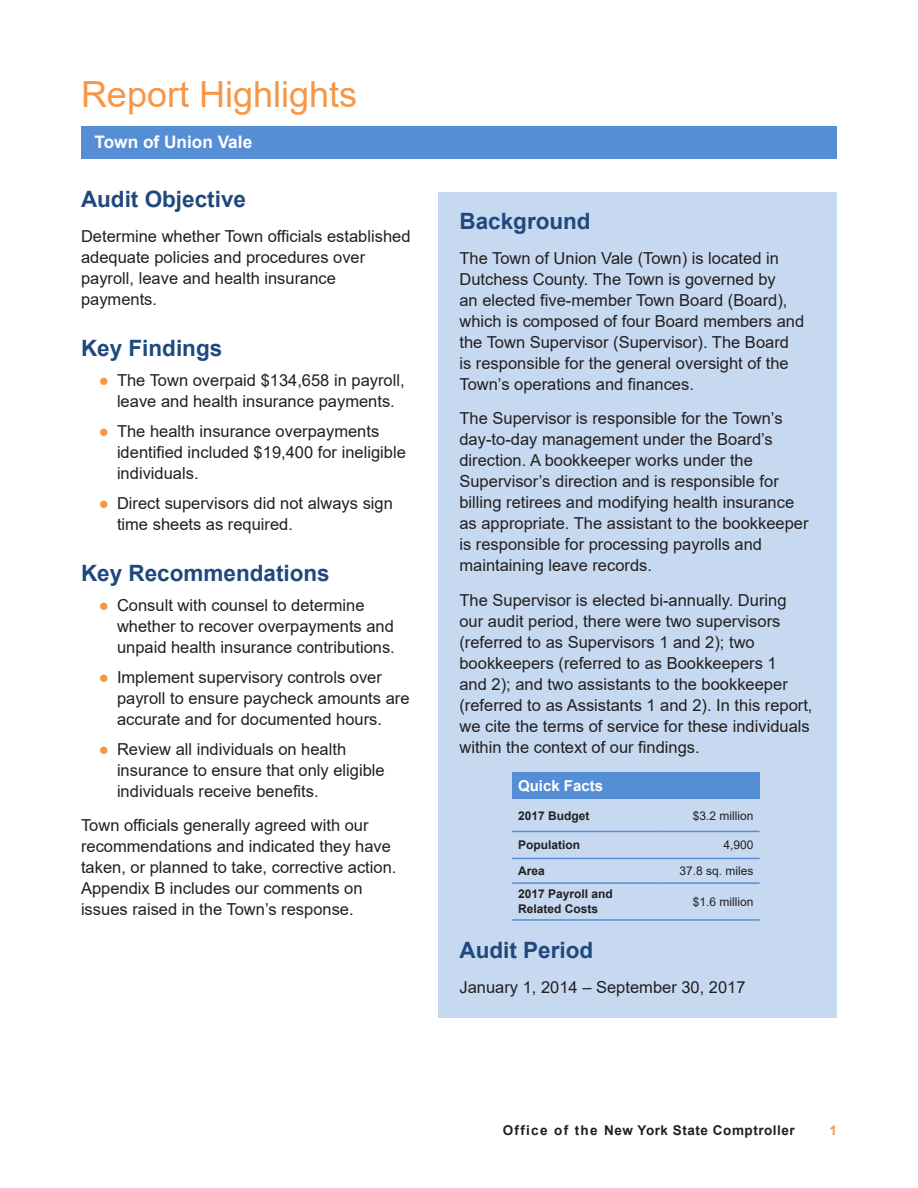
<style>
.page{position:relative;width:918px;height:1188px;background:#fff}
.page>*{position:absolute;margin:0;border:0;box-sizing:border-box;transform-origin:0 0}
.Section_Heads{font:36px "Arial";color:#f79646}
._2_Subheads{font:700 22.5px "Arial";color:#1f497d}
.t1{font:700 17.25px "Arial";color:#fff}
.Body_Text{font:16.5px/21px "Arial";color:#231f20}
.Footnotes{font:700 15px "Arial";color:#fff}
.t2{font:700 13.5px "Arial";letter-spacing:.04em;color:#231f20}
.t3{font:700 13.5px "Arial";color:#f79646}
.Footnotes-2{font:700 12px/15px "Arial";color:#231f20}
.Footnotes-3{font:12px "Arial";color:#231f20}
.s1{color:#f79646}
</style>
<div class="page">
<hr style="left:81px;top:126px;width:756px;height:3px;background:#558ed5">
<div style="left:438px;top:192px;width:399px;height:825px;background:#c6d9f1"></div>
<div style="left:81px;top:128px;width:756px;height:31px;background:#558ed5"></div>
<div style="left:512px;top:772px;width:248px;height:27px;background:#558ed5"></div>
<hr style="left:512px;top:831px;width:150px;height:1px;background:#558ed5">
<hr style="left:662px;top:831px;width:98px;height:1px;background:#558ed5">
<hr style="left:512px;top:858px;width:150px;height:1px;background:#558ed5">
<hr style="left:662px;top:858px;width:98px;height:1px;background:#558ed5">
<hr style="left:512px;top:882px;width:150px;height:2px;background:#558ed5">
<hr style="left:662px;top:882px;width:98px;height:2px;background:#558ed5">
<hr style="left:512px;top:919px;width:150px;height:2px;background:#558ed5">
<hr style="left:662px;top:919px;width:98px;height:2px;background:#558ed5">
<p class="Section_Heads" style="left:81px;top:70px;width:278px">Report Highlights</p>
<p class="t1" style="left:94px;top:129px;width:159px">Town of Union Vale</p>
<p class="_2_Subheads" style="left:81px;top:184px;width:167px">Audit Objective</p>
<p class="Body_Text" style="left:81px;top:226px;width:331px">Determine whether Town officials established adequate policies and procedures over payroll, leave and health insurance payments.</p>
<p class="_2_Subheads" style="left:81px;top:332px;width:143px">Key Findings</p>
<p class="Body_Text" style="left:99px;top:370px;width:307px;text-align:center"><span class="s1">●</span> The Town overpaid $134,658 in payroll, leave and health insurance payments.</p>
<p class="Body_Text" style="left:117px;top:421px;width:290px;text-indent:-18px"><span class="s1">●</span> The health insurance overpayments identified included $19,400 for ineligible individuals.</p>
<p class="Body_Text" style="left:117px;top:493px;width:277px;text-indent:-18px"><span class="s1">●</span> Direct supervisors did not always sign time sheets as required.</p>
<p class="_2_Subheads" style="left:81px;top:557px;width:250px">Key Recommendations</p>
<p class="Body_Text" style="left:117px;top:595px;width:279px;text-indent:-18px"><span class="s1">●</span> Consult with counsel to determine whether to recover overpayments and unpaid health insurance contributions.</p>
<p class="Body_Text" style="left:117px;top:667px;width:294px;text-indent:-18px"><span class="s1">●</span> Implement supervisory controls over payroll to ensure paycheck amounts are accurate and for documented hours.</p>
<p class="Body_Text" style="left:117px;top:739px;width:269px;text-indent:-18px"><span class="s1">●</span> Review all individuals on health insurance to ensure that only eligible individuals receive benefits.</p>
<p class="Body_Text" style="left:81px;top:815px;width:314px">Town officials generally agreed with our recommendations and indicated they have taken, or planned to take, corrective action.<br>Appendix B includes our comments on issues raised in the Town’s response.</p>
<p class="_2_Subheads" style="left:459px;top:206px;width:133px">Background</p>
<p class="Body_Text" style="left:459px;top:247px;width:346px">The Town of Union Vale (Town) is located in Dutchess County. The Town is governed by<br>an elected five-member Town Board (Board), which is composed of four Board members and the Town Supervisor (Supervisor). The Board is responsible for the general oversight of the Town’s operations and finances.</p>
<p class="Body_Text" style="left:459px;top:408px;width:351px">The Supervisor is responsible for the Town’s day-to-day management under the Board’s direction. A bookkeeper works under the Supervisor’s direction and is responsible for billing retirees and modifying health insurance as appropriate. The assistant to the bookkeeper is responsible for processing payrolls and maintaining leave records.</p>
<p class="Body_Text" style="left:459px;top:589px;width:355px">The Supervisor is elected bi-annually. During our audit period, there were two supervisors (referred to as Supervisors 1 and 2); two bookkeepers (referred to as Bookkeepers 1<br>and 2); and two assistants to the bookkeeper (referred to as Assistants 1 and 2). In this report, we cite the terms of service for these individuals within the context of our findings.</p>
<p class="Footnotes" style="left:518px;top:775px;width:87px">Quick Facts</p>
<p class="Footnotes-2" style="left:518px;top:808px;width:73px">2017 Budget</p>
<p class="Footnotes-3" style="left:693px;top:807px;width:62px">$3.2 million</p>
<p class="Footnotes-2" style="left:518px;top:838px;width:64px">Population</p>
<p class="Footnotes-3" style="left:724px;top:837px;width:32px">4,900</p>
<p class="Footnotes-2" style="left:518px;top:864px;width:28px">Area</p>
<p class="Footnotes-3" style="left:680px;top:863px;width:76px">37.8 sq. miles</p>
<p class="Footnotes-2" style="left:518px;top:887px;width:96px">2017 Payroll and<br>Related Costs</p>
<p class="Footnotes-3" style="left:693px;top:893px;width:62px">$1.6 million</p>
<p class="_2_Subheads" style="left:459px;top:935px;width:135px">Audit Period</p>
<p class="Body_Text" style="left:459px;top:976px;width:288px">January 1, 2014 – September 30, 2017</p>
<p class="t2" style="left:503px;top:1121px;width:294px">Office of the New York State Comptroller</p>
<p class="t3" style="left:829px;top:1121px;width:9px">1</p>
</div>
